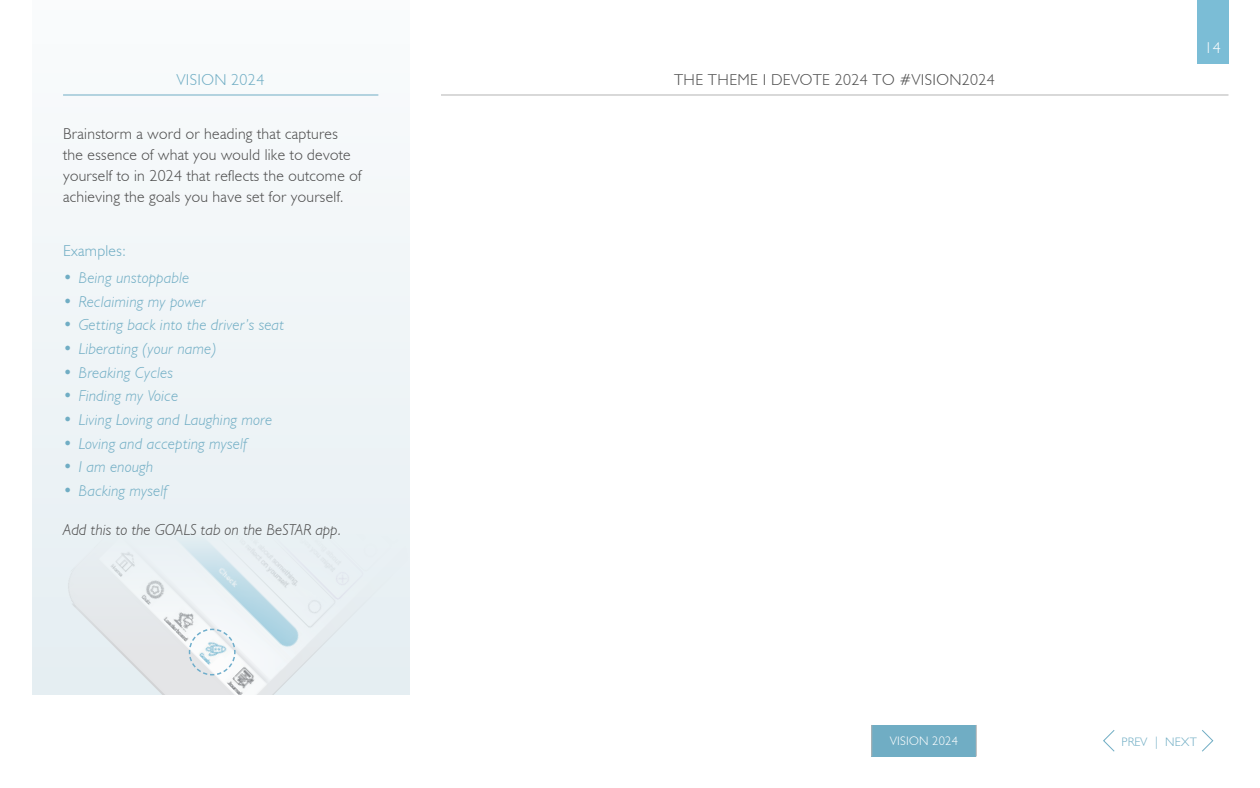
<style>
.page{position:relative;width:1260px;height:788px;background:#fff}
.page>*{position:absolute;margin:0;border:0;box-sizing:border-box;transform-origin:0 0}
.t1{font:italic 300 15.75px "Humanist 521 BT";letter-spacing:.02em;color:#70adc4}
.t2{font:300 15.75px/21px "Humanist 521 BT";letter-spacing:.02em;color:#4d4d4d}
.t3{font:italic 300 15.75px "Humanist 521 BT";letter-spacing:.01em;color:#4d4d4d}
.t4{font:300 15.75px "Humanist 521 BT";letter-spacing:.025em;color:#70adc4}
.t5{font:300 15.75px "Humanist 521 BT";color:#fff}
.t6{font:300 12.25px "Humanist 521 BT";letter-spacing:.025em;color:#fff}
.t7{font:300 12.25px "Humanist 521 BT";letter-spacing:.015em;color:#70adc4}
</style>
<div class="page">
<div style="left:32px;top:0;width:378px;height:694px;background:#f1f6f8"></div>
<div style="left:1197px;top:0;width:31px;height:63px;background:#7bbdd6"></div>
<hr style="left:63px;top:94px;width:315px;height:1px;background:#70adc4">
<hr style="left:441px;top:94px;width:787px;height:1px;background:#b3b3b3">
<svg style="left:1103px;top:730px;width:12px;height:21px"></svg>
<svg style="left:1202px;top:730px;width:11px;height:21px"></svg>
<div style="left:872px;top:724px;width:104px;height:32px;background:#70adc4"></div>
<hr style="left:872px;top:724px;width:1px;height:32px;background:#b3b3b3">
<hr style="left:976px;top:724px;width:1px;height:32px;background:#b3b3b3">
<img style="left:54px;top:534px;width:356px;height:160px">
<svg style="left:188px;top:628px;width:48px;height:48px"></svg>
<p class="t4" style="left:177px;top:70px;width:89px">VISION 2024</p>
<p class="t2" style="left:63px;top:122px;width:300px">Brainstorm a word or heading that captures the essence of what you would like to devote yourself to in 2024 that reflects the outcome of achieving the goals you have set for yourself.</p>
<p class="t4" style="left:63px;top:241px;width:65px">Examples:</p>
<p class="t1" style="left:63px;top:268px;width:128px">• Being unstoppable</p>
<p class="t1" style="left:63px;top:292px;width:144px">• Reclaiming my power</p>
<p class="t1" style="left:63px;top:315px;width:223px">• Getting back into the driver’s seat</p>
<p class="t1" style="left:63px;top:339px;width:155px">• Liberating (your name)</p>
<p class="t1" style="left:63px;top:363px;width:112px">• Breaking Cycles</p>
<p class="t1" style="left:63px;top:386px;width:117px">• Finding my Voice</p>
<p class="t1" style="left:63px;top:410px;width:211px">• Living Loving and Laughing more</p>
<p class="t1" style="left:63px;top:433px;width:186px">• Loving and accepting myself</p>
<p class="t1" style="left:63px;top:457px;width:92px">• I am enough</p>
<p class="t1" style="left:63px;top:481px;width:106px">• Backing myself</p>
<p class="t3" style="left:63px;top:520px;width:280px">Add this to the GOALS tab on the BeSTAR app.</p>
<p class="t2" style="left:674px;top:69px;width:322px">THE THEME I DEVOTE 2024 TO #VISION2024</p>
<p class="t5" style="left:1205px;top:38px;width:18px">14</p>
<p class="t6" style="left:890px;top:733px;width:69px">VISION 2024</p>
<p class="t7" style="left:1122px;top:734px;width:77px">PREV | NEXT</p>
</div>
